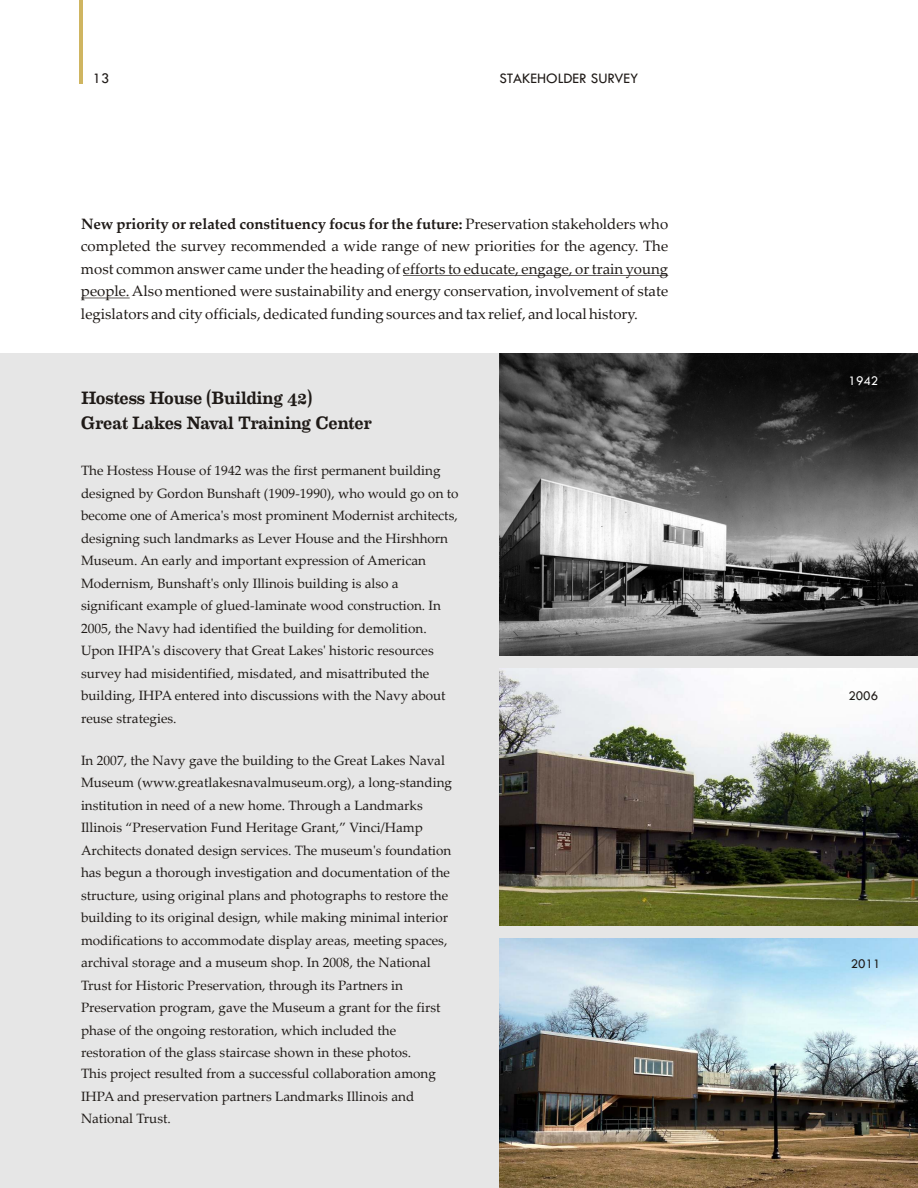
<style>
.page{position:relative;width:918px;height:1188px;background:#fff}
.page>*{position:absolute;margin:0;border:0;box-sizing:border-box;transform-origin:0 0}
.t1{font:18px/24.9px "Eames Century Modern";letter-spacing:-.005em;color:#1f1a17}
.t2{font:15px/22.5px "Palatino Linotype";color:#1f1a17;text-align:justify}
.t3{font:15px "Tw Cen";color:#1f1a17}
.t4{font:13.5px/22.5px "Palatino Linotype";color:#1f1a17}
.t5{font:13.5px "Tw Cen";color:#1f1a17}
.t6{font:13.5px "Tw Cen";color:#fff}
.s1{font-weight:700}
</style>
<div class="page">
<hr style="left:79px;top:0;width:4px;height:83px;background:#cfb561">
<hr style="left:403px;top:275px;width:265px;height:1px;background:#1f1a17">
<hr style="left:81px;top:298px;width:49px;height:1px;background:#1f1a17">
<div style="left:0;top:353px;width:918px;height:835px;background:#e6e6e6"></div>
<img style="left:499px;top:668px;width:419px;height:257px">
<img style="left:499px;top:938px;width:419px;height:250px">
<img style="left:499px;top:353px;width:419px;height:302px">
<p class="t3" style="left:93px;top:73px;width:18px">13</p>
<p class="t3" style="left:499px;top:73px;width:141px">STAKEHOLDER SURVEY</p>
<p class="t2" style="left:81px;top:214px;width:589px"><span class="s1">New priority or related constituency focus for the future:</span> Preservation stakeholders who completed the survey recommended a wide range of new priorities for the agency. The most common answer came under the heading of efforts to educate, engage, or train young people. Also mentioned were sustainability and energy conservation, involvement of state legislators and city officials, dedicated funding sources and tax relief, and local history.</p>
<h1 class="t1" style="left:81px;top:386px;width:292px">Hostess House (Building 42)<br>Great Lakes Naval Training Center</h1>
<p class="t4" style="left:81px;top:461px;width:379px">The Hostess House of 1942 was the first permanent building designed by Gordon Bunshaft (1909-1990), who would go on to become one of America's most prominent Modernist architects, designing such landmarks as Lever House and the Hirshhorn Museum. An early and important expression of American Modernism, Bunshaft's only Illinois building is also a significant example of glued-laminate wood construction. In 2005, the Navy had identified the building for demolition.<br>Upon IHPA's discovery that Great Lakes' historic resources survey had misidentified, misdated, and misattributed the building, IHPA entered into discussions with the Navy about reuse strategies.</p>
<p class="t4" style="left:81px;top:750px;width:373px">In 2007, the Navy gave the building to the Great Lakes Naval Museum (www.greatlakesnavalmuseum.org), a long-standing institution in need of a new home. Through a Landmarks Illinois “Preservation Fund Heritage Grant,” Vinci/Hamp Architects donated design services. The museum's foundation has begun a thorough investigation and documentation of the structure, using original plans and photographs to restore the building to its original design, while making minimal interior modifications to accommodate display areas, meeting spaces, archival storage and a museum shop. In 2008, the National Trust for Historic Preservation, through its Partners in Preservation program, gave the Museum a grant for the first phase of the ongoing restoration, which included the restoration of the glass staircase shown in these photos.</p>
<p class="t4" style="left:81px;top:1064px;width:357px">This project resulted from a successful collaboration among<br>IHPA and preservation partners Landmarks Illinois and<br>National Trust.</p>
<p class="t6" style="left:849px;top:376px;width:31px">1942</p>
<p class="t5" style="left:848px;top:691px;width:31px">2006</p>
<p class="t5" style="left:851px;top:959px;width:31px">2011</p>
</div>
